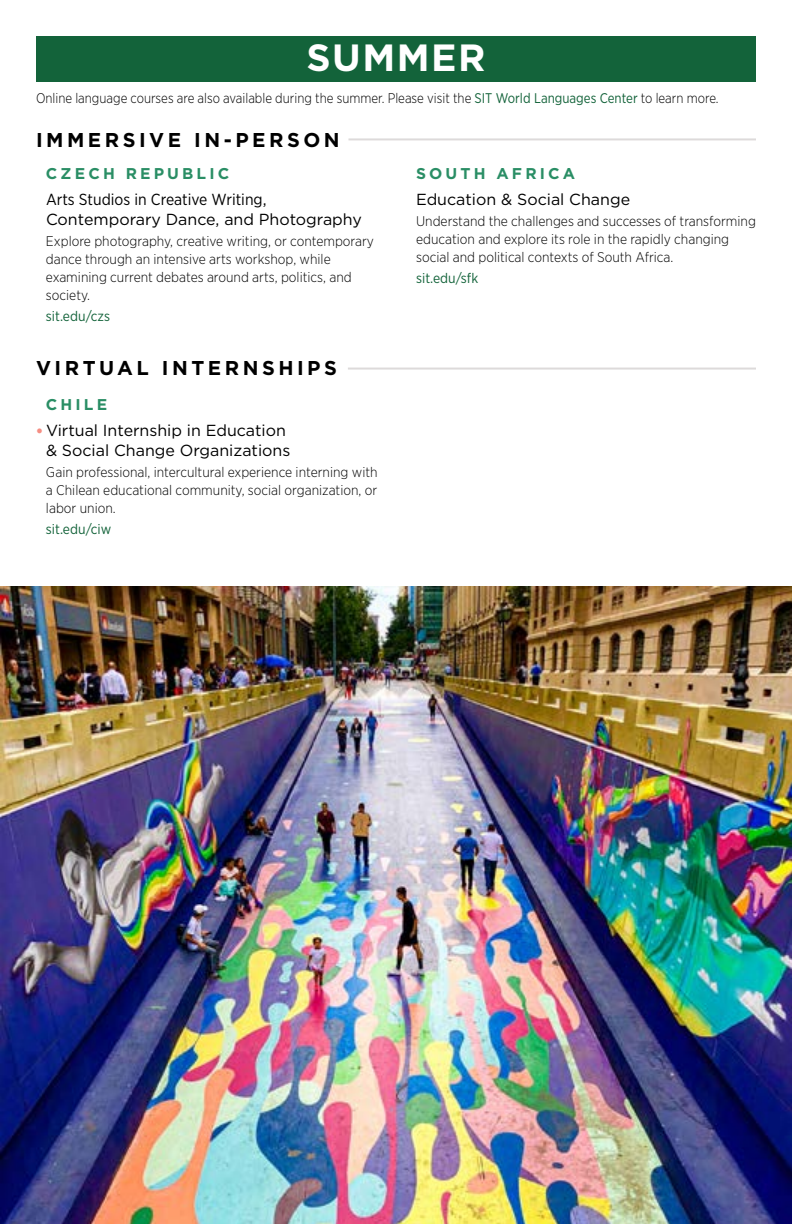
<style>
.page{position:relative;width:792px;height:1224px;background:#fff}
.page>*{position:absolute;margin:0;border:0;box-sizing:border-box;transform-origin:0 0}
.t1{font:700 37.8px "Gotham";letter-spacing:.04em;color:#fff}
.t2{font:700 20px "Gotham";letter-spacing:.175em;color:#000}
.t3{font:16px/20px "Gotham";color:#000;text-align:right}
.t4{font:16px "Gotham Narrow";color:#000}
.t5{font:700 15.6px "Gotham";letter-spacing:.2em;color:#2a8e65}
.t6{font:300 14px/18px "Gotham Narrow";color:#000}
.t7{font:300 14px "Gotham Narrow";color:#000;scale:.95 1}
.t8{font:14px "Gotham Narrow";color:#13633a}
.s1{font-weight:400;color:#13633a}
.s2{font-family:"Gotham"}
.s3{font-weight:900;font-size:14.6px;color:#f58e83}
</style>
<div class="page">
<img style="left:0;top:586px;width:792px;height:638px">
<div style="left:36px;top:36px;width:720px;height:45px;background:#13633a"></div>
<hr style="left:348px;top:138px;width:408px;height:2px;background:#dddada">
<hr style="left:348px;top:368px;width:408px;height:2px;background:#dddada">
<h1 class="t1" style="left:306px;top:32px;width:181px">SUMMER</h1>
<p class="t7" style="left:36px;top:90px;width:720px">Online language courses are also available during the summer. Please visit the <span class="s1">SIT World Languages Center</span> to learn more.</p>
<h2 class="t2" style="left:36px;top:127px;width:305px">IMMERSIVE IN-PERSON</h2>
<p class="t5" style="left:46px;top:163px;width:185px">CZECH REPUBLIC</p>
<p class="t4" style="left:46px;top:189px;width:222px">Arts Studios in Creative Writing<span class="s2">,</span></p>
<p class="t3" style="left:46px;top:209px;width:317px">Contemporary Dance, and Photography</p>
<p class="t6" style="left:46px;top:232px;width:330px">Explore photography, creative writing, or contemporary dance through an intensive arts workshop, while examining current debates around arts, politics, and society.</p>
<p class="t8" style="left:46px;top:307px;width:66px">sit.edu/czs</p>
<h2 class="t2" style="left:36px;top:354px;width:302px">VIRTUAL INTERNSHIPS</h2>
<p class="t5" style="left:46px;top:394px;width:63px">CHILE</p>
<p class="t3" style="left:36px;top:420px;width:256px"><span class="s3">•</span> Virtual Internship in Education &amp; Social Change Organizations</p>
<p class="t6" style="left:46px;top:463px;width:333px;text-align:justify">Gain professional, intercultural experience interning with a Chilean educational community, social organization, or labor union.</p>
<p class="t8" style="left:46px;top:520px;width:67px">sit.edu/ciw</p>
<p class="t5" style="left:416px;top:163px;width:160px">SOUTH AFRICA</p>
<p class="t3" style="left:416px;top:189px;width:216px">Education &amp; Social Change</p>
<p class="t6" style="left:416px;top:212px;width:341px">Understand the challenges and successes of transforming education and explore its role in the rapidly changing social and political contexts of South Africa.</p>
<p class="t8" style="left:416px;top:269px;width:64px">sit.edu/sfk</p>
</div>
